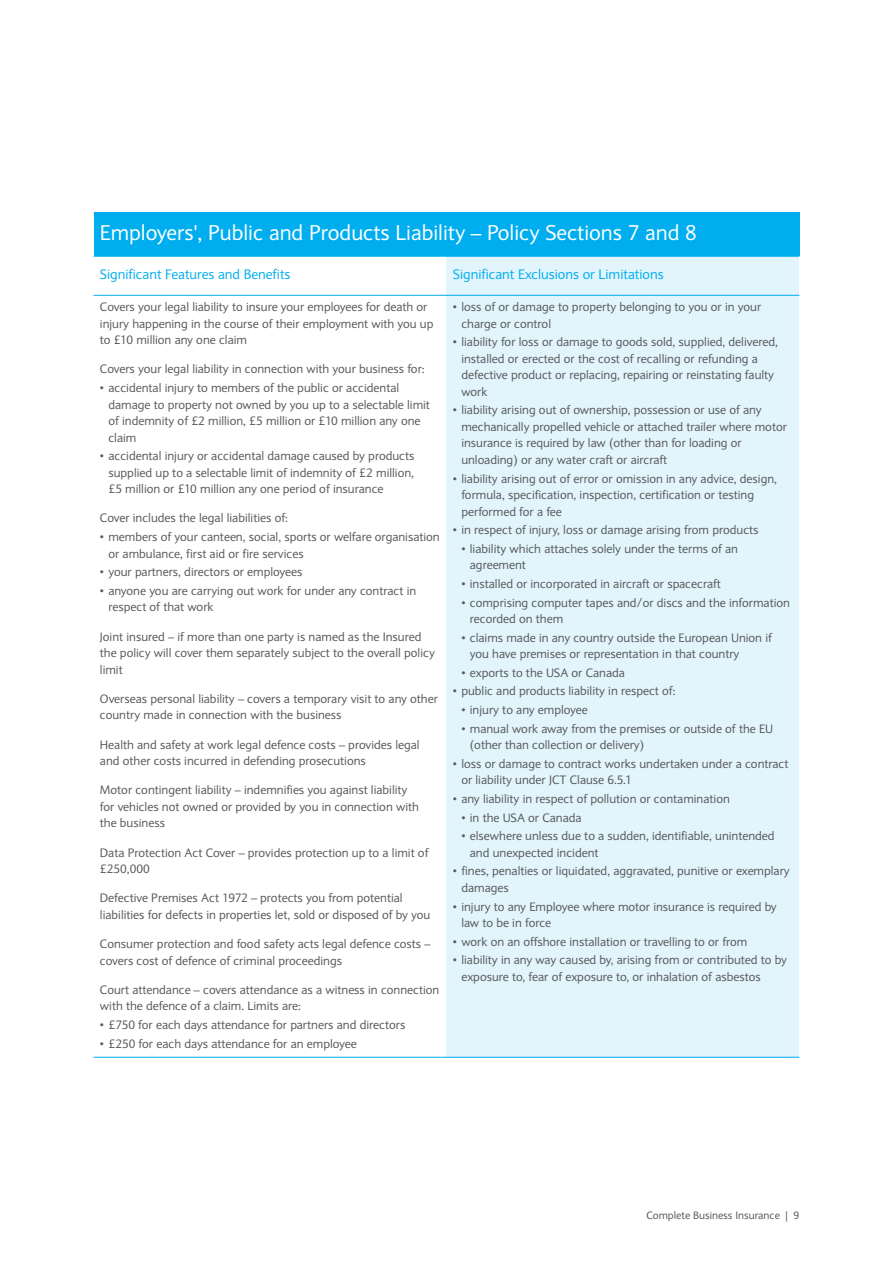
<style>
.page{position:relative;width:893px;height:1263px;background:#fff}
.page>*{position:absolute;margin:0;border:0;box-sizing:border-box;transform-origin:0 0}
.t1{font:21px "Expert Sans";color:#fff}
.t2{font:13.5px "Expert Sans";color:#00aeef}
.t3{font:12px/16.5px "Expert Sans";color:#57585a}
.t4{font:10.5px "Expert Sans";color:#57585a}
</style>
<div class="page">
<div style="left:94px;top:213px;width:705px;height:43px;background:#00aeef"></div>
<div style="left:446px;top:256px;width:353px;height:39px;background:#e2f4fc"></div>
<div style="left:446px;top:295px;width:353px;height:762px;background:#e2f4fc"></div>
<hr style="left:94px;top:256px;width:705px;height:1px;background:#00aeef">
<hr style="left:94px;top:295px;width:705px;height:1px;background:#00aeef">
<hr style="left:94px;top:1057px;width:705px;height:1px;background:#00aeef">
<h1 class="t1" style="left:100px;top:225px;width:598px">Employers', Public and Products Liability – Policy Sections 7 and 8</h1>
<p class="t2" style="left:100px;top:270px;width:192px">Significant Features and Benefits</p>
<p class="t2" style="left:453px;top:270px;width:212px">Significant Exclusions or Limitations</p>
<p class="t3" style="left:100px;top:300px;width:335px">Covers your legal liability to insure your employees for death or injury happening in the course of their employment with you up to £10 million any one claim</p>
<p class="t3" style="left:100px;top:362px;width:326px">Covers your legal liability in connection with your business for:</p>
<p class="t3" style="left:108px;top:381px;width:323px;text-indent:-9px">• accidental injury to members of the public or accidental damage to property not owned by you up to a selectable limit of indemnity of £2 million, £5 million or £10 million any one claim</p>
<p class="t3" style="left:108px;top:449px;width:308px;text-align:justify;text-indent:-9px">• accidental injury or accidental damage caused by products supplied up to a selectable limit of indemnity of £2 million, £5 million or £10 million any one period of insurance</p>
<p class="t3" style="left:100px;top:511px;width:190px">Cover includes the legal liabilities of:</p>
<p class="t3" style="left:108px;top:530px;width:333px;text-indent:-9px">• members of your canteen, social, sports or welfare organisation or ambulance, first aid or fire services</p>
<p class="t3" style="left:100px;top:565px;width:204px">• your partners, directors or employees</p>
<p class="t3" style="left:108px;top:584px;width:309px;text-indent:-9px">• anyone you are carrying out work for under any contract in respect of that work</p>
<p class="t3" style="left:100px;top:629px;width:336px">Joint insured – if more than one party is named as the Insured the policy will cover them separately subject to the overall policy limit</p>
<p class="t3" style="left:100px;top:692px;width:340px">Overseas personal liability – covers a temporary visit to any other country made in connection with the business</p>
<p class="t3" style="left:100px;top:737px;width:321px">Health and safety at work legal defence costs – provides legal and other costs incurred in defending prosecutions</p>
<p class="t3" style="left:100px;top:783px;width:321px">Motor contingent liability – indemnifies you against liability for vehicles not owned or provided by you in connection with the business</p>
<p class="t3" style="left:100px;top:845px;width:330px">Data Protection Act Cover – provides protection up to a limit of £250,000</p>
<p class="t3" style="left:100px;top:891px;width:332px">Defective Premises Act 1972 – protects you from potential liabilities for defects in properties let, sold or disposed of by you</p>
<p class="t3" style="left:100px;top:937px;width:332px">Consumer protection and food safety acts legal defence costs – covers cost of defence of criminal proceedings</p>
<p class="t3" style="left:100px;top:983px;width:341px">Court attendance – covers attendance as a witness in connection with the defence of a claim. Limits are:</p>
<p class="t3" style="left:100px;top:1018px;width:307px">• £750 for each days attendance for partners and directors</p>
<p class="t3" style="left:100px;top:1036px;width:258px">• £250 for each days attendance for an employee</p>
<p class="t3" style="left:461px;top:300px;width:301px;text-indent:-9px">• loss of or damage to property belonging to you or in your charge or control</p>
<p class="t3" style="left:461px;top:335px;width:318px;text-indent:-9px">• liability for loss or damage to goods sold, supplied, delivered, installed or erected or the cost of recalling or refunding a defective product or replacing, repairing or reinstating faulty work</p>
<p class="t3" style="left:461px;top:403px;width:327px;text-indent:-9px">• liability arising out of ownership, possession or use of any mechanically propelled vehicle or attached trailer where motor insurance is required by law (other than for loading or unloading) or any water craft or aircraft</p>
<p class="t3" style="left:461px;top:471px;width:317px;text-indent:-9px">• liability arising out of error or omission in any advice, design, formula, specification, inspection, certification or testing performed for a fee</p>
<p class="t3" style="left:453px;top:523px;width:307px">• in respect of injury, loss or damage arising from products</p>
<p class="t3" style="left:470px;top:542px;width:270px;text-indent:-9px">• liability which attaches solely under the terms of an agreement</p>
<p class="t3" style="left:461px;top:577px;width:261px">• installed or incorporated in aircraft or spacecraft</p>
<p class="t3" style="left:470px;top:595px;width:322px;text-indent:-9px">• comprising computer tapes and/or discs and the information recorded on them</p>
<p class="t3" style="left:470px;top:630px;width:303px;text-indent:-9px">• claims made in any country outside the European Union if you have premises or representation in that country</p>
<p class="t3" style="left:461px;top:666px;width:165px">• exports to the USA or Canada</p>
<p class="t3" style="left:453px;top:684px;width:224px">• public and products liability in respect of:</p>
<p class="t3" style="left:461px;top:703px;width:128px">• injury to any employee</p>
<p class="t3" style="left:470px;top:721px;width:305px;text-indent:-9px">• manual work away from the premises or outside of the EU (other than collection or delivery)</p>
<p class="t3" style="left:461px;top:757px;width:329px;text-indent:-9px">• loss or damage to contract works undertaken under a contract or liability under JCT Clause 6.5.1</p>
<p class="t3" style="left:453px;top:792px;width:278px">• any liability in respect of pollution or contamination</p>
<p class="t3" style="left:461px;top:810px;width:122px">• in the USA or Canada</p>
<p class="t3" style="left:470px;top:829px;width:306px;text-indent:-9px">• elsewhere unless due to a sudden, identifiable, unintended and unexpected incident</p>
<p class="t3" style="left:461px;top:864px;width:330px;text-indent:-9px">• fines, penalties or liquidated, aggravated, punitive or exemplary damages</p>
<p class="t3" style="left:461px;top:899px;width:317px;text-indent:-9px">• injury to any Employee where motor insurance is required by law to be in force</p>
<p class="t3" style="left:453px;top:934px;width:296px">• work on an offshore installation or travelling to or from</p>
<p class="t3" style="left:461px;top:953px;width:327px;text-indent:-9px">• liability in any way caused by, arising from or contributed to by exposure to, fear of exposure to, or inhalation of asbestos</p>
<p class="t4" style="left:646px;top:1211px;width:155px">Complete Business Insurance | 9</p>
</div>
